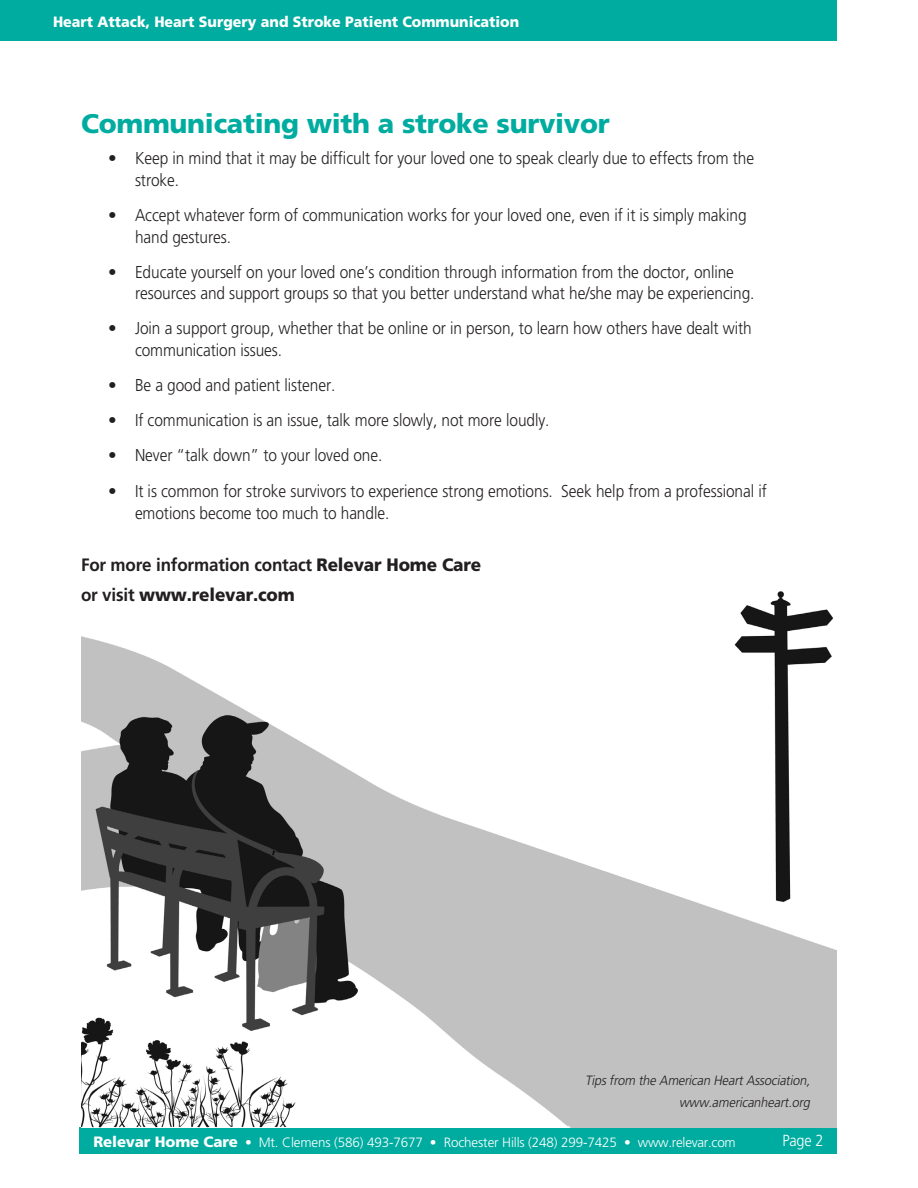
<style>
.page{position:relative;width:918px;height:1188px;background:#fff}
.page>*{position:absolute;margin:0;border:0;box-sizing:border-box;transform-origin:0 0}
.Subtitle{font:900 26.85px "Frutiger";letter-spacing:-.01em;color:#00aca0}
.Body_Text{font:700 18px/29.8px "Frutiger";letter-spacing:-.01em;color:#231f20;scale:.95 1}
.Body_Text-2{font:300 17.25px/21.6px "Frutiger";letter-spacing:-.005em;color:#231f20}
.Body_Text-3{font:300 16.05px "Frutiger";color:#fff;scale:.9 1}
.t1{font:900 15px "Frutiger";color:#fff;scale:.95 1}
.t2{font:300 13.5px "Frutiger";letter-spacing:-.01em;color:#fff}
.Body_Text-4{font:italic 300 13.5px/22.4px "Frutiger";color:#231f20;text-align:right;scale:.95 1}
.s1{font-weight:900}
.s2{font-weight:900;font-size:15px}
</style>
<div class="page">
<div style="left:80px;top:1127px;width:757px;height:27px;background:#00aca0"></div>
<div style="left:0;top:0;width:837px;height:40px;background:#00aca0"></div>
<img style="left:81px;top:591px;width:756px;height:536px">
<p class="t1" style="left:53px;top:13px;width:492px">Heart Attack, Heart Surgery and Stroke Patient Communication</p>
<p class="Subtitle" style="left:81px;top:107px;width:530px">Communicating with a stroke survivor</p>
<p class="Body_Text-2" style="left:135px;top:147px;width:621px;text-indent:-27px">• Keep in mind that it may be difficult for your loved one to speak clearly due to effects from the stroke.</p>
<p class="Body_Text-2" style="left:135px;top:204px;width:613px;text-indent:-27px">• Accept whatever form of communication works for your loved one, even if it is simply making hand gestures.</p>
<p class="Body_Text-2" style="left:135px;top:261px;width:621px;text-indent:-27px">• Educate yourself on your loved one’s condition through information from the doctor, online resources and support groups so that you better understand what he/she may be experiencing.</p>
<p class="Body_Text-2" style="left:135px;top:318px;width:618px;text-indent:-27px">• Join a support group, whether that be online or in person, to learn how others have dealt with communication issues.</p>
<p class="Body_Text-2" style="left:108px;top:374px;width:229px">• Be a good and patient listener.</p>
<p class="Body_Text-2" style="left:108px;top:410px;width:443px">• If communication is an issue, talk more slowly, not more loudly.</p>
<p class="Body_Text-2" style="left:108px;top:445px;width:276px">• Never “talk down” to your loved one.</p>
<p class="Body_Text-2" style="left:135px;top:479px;width:633px;line-height:22.4px;text-indent:-27px">• It is common for stroke survivors to experience strong emotions. Seek help from a professional if emotions become too much to handle.</p>
<p class="Body_Text" style="left:81px;top:550px;width:423px">For more information contact <span class="s1">Relevar Home Care </span>or visit <span class="s1">www.relevar.com</span></p>
<p class="Body_Text-4" style="left:585px;top:1069px;width:241px">Tipsfrom the American HeartAssociation, www.americanheart.org</p>
<p class="t2" style="left:93px;top:1134px;width:644px"><span class="s2">Relevar Home Care</span> • Mt. Clemens (586) 493-7677 • Rochester Hills (248) 299-7425 • www.relevar.com</p>
<p class="Body_Text-3" style="left:782px;top:1132px;width:47px">Page 2</p>
</div>
